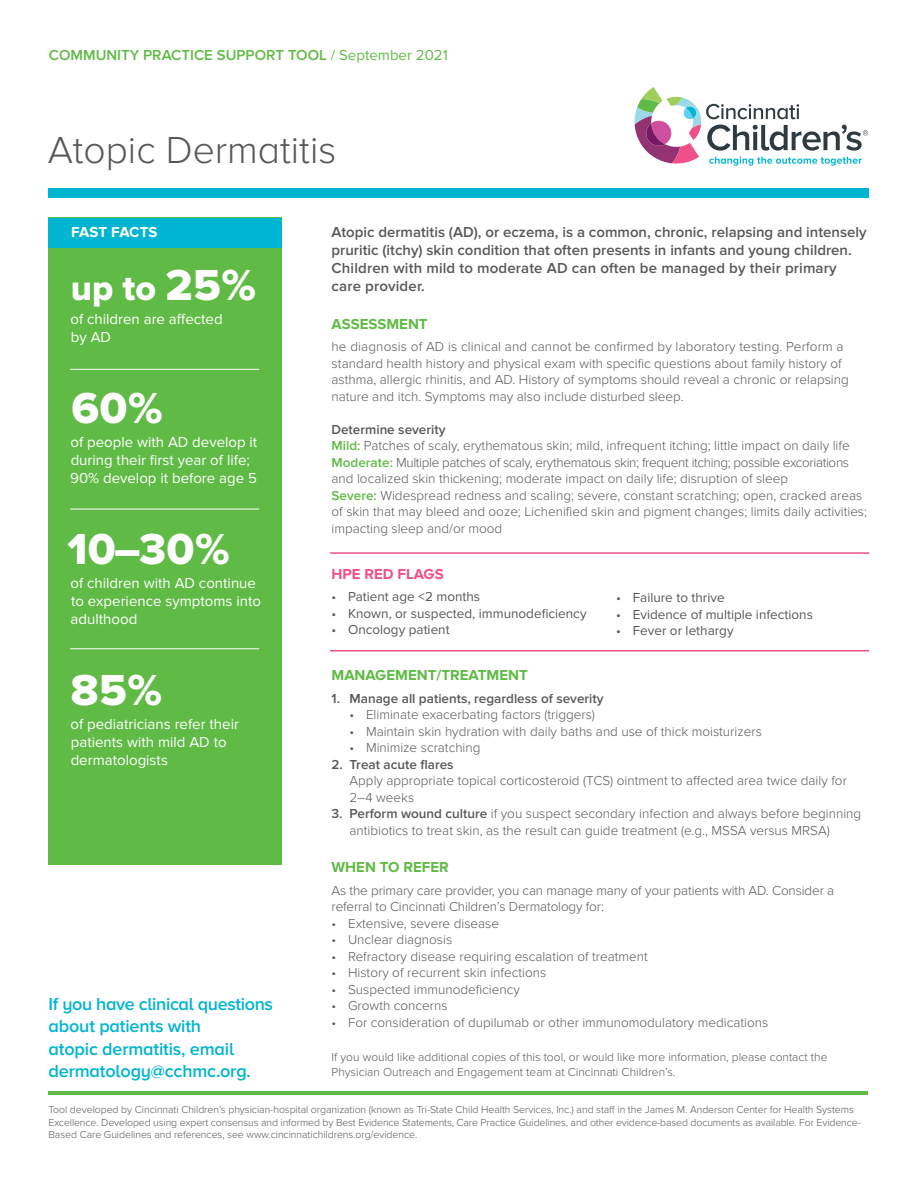
<style>
.page{position:relative;width:918px;height:1188px;background:#fff}
.page>*{position:absolute;margin:0;border:0;box-sizing:border-box;transform-origin:0 0}
.t1{font:45px "Proxima Nova Extrabld";letter-spacing:.01em;color:#fff}
.t2{font:300 39px "Proxima Nova A";color:#57585a}
.t3{font:36px "Proxima Nova Extrabld";color:#fff}
.t4{font:600 18px/22.5px "Proxima Nova A";letter-spacing:-.01em;color:#00b5d1}
.t5{font:15px/18px "Proxima Nova";color:#fff}
.t6{font:600 15px/18px "Proxima Nova";color:#57585a}
.t7{font:600 15px "Proxima Nova A";color:#60bb46}
.t8{font:700 15px "Proxima Nova A";color:#60bb46}
.t9{font:700 15px "Proxima Nova A";color:#f05089}
.t10{font:700 15px "Proxima Nova A";letter-spacing:.005em;color:#fff}
.t11{font:300 13.5px/16.5px "Proxima Nova";color:#57585a}
.t12{font:300 13.5px/16.5px "Proxima Nova";letter-spacing:-.025em;color:#57585a}
.t13{font:13.5px "Proxima Nova";color:#57585a}
.t14{font:600 13.5px "Proxima Nova";color:#57585a}
.t15{font:300 12px/15px "Proxima Nova";color:#57585a}
.t16{font:300 10.5px/12.6px "Proxima Nova";letter-spacing:-.005em;color:#57585a}
.s1{font-weight:400}
.s2{font-size:45px}
.s3{font-weight:600;color:#60bb46}
.s4{font-weight:600}
</style>
<div class="page">
<div style="left:49px;top:218px;width:233px;height:647px;background:#60bb46"></div>
<hr style="left:49px;top:1091px;width:819px;height:4px;background:#60bb46">
<svg style="left:635px;top:87px;width:233px;height:79px"></svg>
<div style="left:49px;top:189px;width:820px;height:9px;background:#00b5d1"></div>
<div style="left:49px;top:218px;width:233px;height:29px;background:#00b5d1"></div>
<hr style="left:70px;top:369px;width:189px;height:1px;background:#fff">
<hr style="left:70px;top:509px;width:189px;height:1px;background:#fff">
<hr style="left:70px;top:648px;width:189px;height:1px;background:#fff">
<hr style="left:330px;top:552px;width:539px;height:2px;background:#f05089">
<hr style="left:330px;top:650px;width:539px;height:1px;background:#f05089">
<p class="t7" style="left:49px;top:46px;width:400px">COMMUNITY PRACTICE SUPPORT TOOL <span class="s1">/ September 2021</span></p>
<p class="t2" style="left:48px;top:127px;width:290px">Atopic Dermatitis</p>
<p class="t10" style="left:71px;top:224px;width:88px">FAST FACTS</p>
<p class="t3" style="left:71px;top:267px;width:187px">up to <span class="s2">25%</span></p>
<p class="t5" style="left:70px;top:311px;width:154px">of children are affected</p>
<p class="t5" style="left:71px;top:329px;width:42px">by AD</p>
<p class="t1" style="left:71px;top:382px;width:93px">60%</p>
<p class="t5" style="left:70px;top:434px;width:189px">of people with AD develop it during their first year of life;<br>90% develop it before age 5</p>
<p class="t1" style="left:67px;top:523px;width:164px">10–30%</p>
<p class="t5" style="left:70px;top:575px;width:192px">of children with AD continue to experience symptoms into adulthood</p>
<p class="t1" style="left:71px;top:664px;width:93px">85%</p>
<p class="t5" style="left:70px;top:716px;width:170px">of pediatricians refer their patients with mild AD to</p>
<p class="t5" style="left:71px;top:752px;width:99px">dermatologists</p>
<p class="t4" style="left:49px;top:994px;width:226px">If you have clinical questions about patients with<br>atopic dermatitis, email dermatology@cchmc.org.</p>
<p class="t6" style="left:332px;top:224px;width:537px">Atopic dermatitis (AD), or eczema, is a common, chronic, relapsing and intensely pruritic (itchy) skin condition that often presents in infants and young children.<br>Children with mild to moderate AD can often be managed by their primary care provider.</p>
<p class="t8" style="left:332px;top:315px;width:98px">ASSESSMENT</p>
<p class="t11" style="left:332px;top:339px;width:519px">he diagnosis of AD is clinical and cannot be confirmed by laboratory testing. Perform a standard health history and physical exam with specific questions about family history of asthma, allergic rhinitis, and AD. History of symptoms should reveal a chronic or relapsing nature and itch. Symptoms may also include disturbed sleep.</p>
<p class="t14" style="left:332px;top:422px;width:115px">Determine severity</p>
<p class="t11" style="left:332px;top:438px;width:520px"><span class="s3">Mild:</span> Patches of scaly, erythematous skin; mild, infrequent itching; little impact on daily life</p>
<p class="t12" style="left:332px;top:455px;width:519px"><span class="s3">Moderate:</span> Multiple patches of scaly, erythematous skin; frequent itching; possible excoriations and localized skin thickening; moderate impact on daily life; disruption of sleep</p>
<p class="t11" style="left:332px;top:488px;width:537px"><span class="s3">Severe:</span> Widespread redness and scaling; severe, constant scratching; open, cracked areas of skin that may bleed and ooze; Lichenified skin and pigment changes; limits daily activities; impacting sleep and/or mood</p>
<p class="t9" style="left:332px;top:565px;width:114px">HPE RED FLAGS</p>
<p class="t13" style="left:332px;top:589px;width:150px">• Patient age &lt;2 months</p>
<p class="t13" style="left:332px;top:605px;width:257px">• Known, or suspected, immunodeficiency</p>
<p class="t13" style="left:332px;top:622px;width:120px">• Oncology patient</p>
<p class="t13" style="left:616px;top:590px;width:110px">• Failure to thrive</p>
<p class="t13" style="left:616px;top:607px;width:198px">• Evidence of multiple infections</p>
<p class="t13" style="left:616px;top:623px;width:119px">• Fever or lethargy</p>
<p class="t8" style="left:332px;top:666px;width:198px">MANAGEMENT/TREATMENT</p>
<p class="t14" style="left:332px;top:690px;width:274px">1. Manage all patients, regardless of severity</p>
<p class="t11" style="left:350px;top:707px;width:247px">• Eliminate exacerbating factors (triggers)</p>
<p class="t11" style="left:350px;top:723px;width:414px">• Maintain skin hydration with daily baths and use of thick moisturizers</p>
<p class="t11" style="left:350px;top:740px;width:132px">• Minimize scratching</p>
<p class="t14" style="left:332px;top:756px;width:124px">2. Treat acute flares</p>
<p class="t11" style="left:350px;top:773px;width:499px">Apply appropriate topical corticosteroid (TCS) ointment to affected area twice daily for<br>2–4 weeks</p>
<p class="t11" style="left:350px;top:806px;width:513px;text-indent:-18px"><span class="s4">3. Perform wound culture</span> if you suspect secondary infection and always before beginning antibiotics to treat skin, as the result can guide treatment (e.g., MSSA versus MRSA)</p>
<p class="t8" style="left:332px;top:858px;width:119px">WHEN TO REFER</p>
<p class="t11" style="left:332px;top:882px;width:504px">As the primary care provider, you can manage many of your patients with AD. Consider a</p>
<p class="t11" style="left:332px;top:899px;width:274px">referral to Cincinnati Children’s Dermatology for:</p>
<p class="t11" style="left:332px;top:915px;width:169px">• Extensive, severe disease</p>
<p class="t11" style="left:332px;top:932px;width:122px">• Unclear diagnosis</p>
<p class="t11" style="left:332px;top:948px;width:318px">• Refractory disease requiring escalation of treatment</p>
<p class="t11" style="left:332px;top:965px;width:216px">• History of recurrent skin infections</p>
<p class="t11" style="left:332px;top:981px;width:190px">• Suspected immunodeficiency</p>
<p class="t11" style="left:332px;top:998px;width:118px">• Growth concerns</p>
<p class="t11" style="left:332px;top:1014px;width:438px">• For consideration of dupilumab or other immunomodulatory medications</p>
<p class="t15" style="left:332px;top:1050px;width:497px">If you would like additional copies of this tool, or would like more information, please contact the<br>Physician Outreach and Engagement team at Cincinnati Children’s.</p>
<p class="t16" style="left:49px;top:1104px;width:814px">Tool developed by Cincinnati Children’s physician-hospital organization (known as Tri-State Child Health Services, Inc.) and staff in the James M. Anderson Center for Health Systems<br>Excellence. Developed using expert consensus and informed by Best Evidence Statements, Care Practice Guidelines, and other evidence-based documents as available. For Evidence-</p>
<p class="t16" style="left:49px;top:1129px;width:370px">Based Care Guidelines and references, see www.cincinnatichildrens.org/evidence.</p>
</div>
